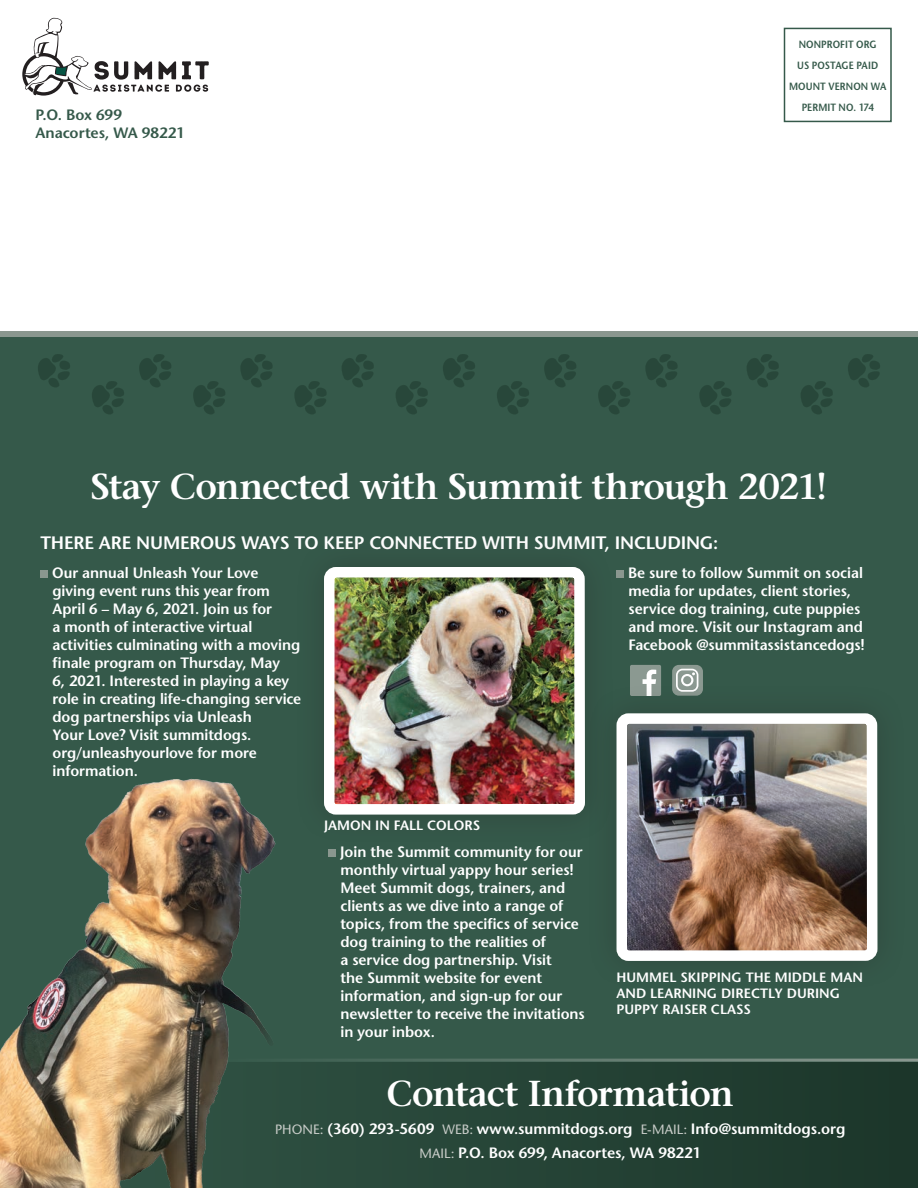
<style>
.page{position:relative;width:918px;height:1188px;background:#fff}
.page>*{position:absolute;margin:0;border:0;box-sizing:border-box;transform-origin:0 0}
.t1{font:600 36px "Stone Serif Std";letter-spacing:-.02em;color:#fff}
.t2{font:600 18px "Stone Sans Std";letter-spacing:-.01em;color:#fff}
.t3{font:600 15px/18px "Stone Sans Std";color:#fff}
.t4{font:600 15px "Stone Sans Std";letter-spacing:-.005em;color:#35594a}
.t5{font:600 13.5px/16.2px "Stone Sans Std";color:#fff}
.t6{font:600 10.5px "Stone Sans Std";letter-spacing:.01em;color:#35594a;scale:.9 1}
.s1{font-weight:500;font-size:13.5px;color:#c9cdc9}
</style>
<div class="page">
<div style="left:0;top:333px;width:918px;height:855px;background:#35594a"></div>
<div style="left:0;top:1062px;width:918px;height:126px;background:#234033"></div>
<div style="left:784px;top:28px;width:108px;height:94px;border:2px solid #35594a"></div>
<div style="left:0;top:331px;width:918px;height:6px;background:#8a978f"></div>
<svg style="left:22px;top:18px;width:187px;height:78px"></svg>
<div style="left:40px;top:570px;width:8px;height:8px;background:#8a978f"></div>
<div style="left:616px;top:570px;width:8px;height:8px;background:#8a978f"></div>
<div style="left:630px;top:665px;width:31px;height:31px;background:#8b9991;border-radius:2px"></div>
<svg style="left:643px;top:670px;width:13px;height:13px"></svg>
<div style="left:672px;top:665px;width:31px;height:31px;background:#8b9991;border-radius:7px"></div>
<svg style="left:676px;top:669px;width:22px;height:14px"></svg>
<svg style="left:38px;top:354px;width:32px;height:33px"></svg>
<svg style="left:139px;top:354px;width:32px;height:33px"></svg>
<svg style="left:240px;top:354px;width:33px;height:33px"></svg>
<svg style="left:342px;top:354px;width:32px;height:33px"></svg>
<svg style="left:443px;top:354px;width:32px;height:33px"></svg>
<svg style="left:544px;top:354px;width:32px;height:33px"></svg>
<svg style="left:645px;top:354px;width:33px;height:33px"></svg>
<svg style="left:747px;top:354px;width:32px;height:33px"></svg>
<svg style="left:848px;top:354px;width:32px;height:33px"></svg>
<svg style="left:92px;top:381px;width:32px;height:33px"></svg>
<svg style="left:193px;top:381px;width:32px;height:33px"></svg>
<svg style="left:294px;top:381px;width:33px;height:33px"></svg>
<svg style="left:396px;top:381px;width:32px;height:33px"></svg>
<svg style="left:497px;top:381px;width:32px;height:33px"></svg>
<svg style="left:598px;top:381px;width:32px;height:33px"></svg>
<svg style="left:699px;top:381px;width:33px;height:33px"></svg>
<svg style="left:801px;top:381px;width:32px;height:33px"></svg>
<img style="left:335px;top:578px;width:239px;height:226px">
<div style="left:324px;top:567px;width:261px;height:248px;border:10px solid #fff;border-radius:7px"></div>
<div style="left:586px;top:683px;width:322px;height:308px;background:#345648"></div>
<img style="left:628px;top:724px;width:239px;height:226px">
<div style="left:617px;top:713px;width:261px;height:248px;border:10px solid #fff;border-radius:7px"></div>
<hr style="left:221px;top:1059px;width:697px;height:3px;background:#8b9991">
<img style="left:0;top:690px;width:378px;height:498px">
<p class="t4" style="left:36px;top:106px;width:88px">P.O. Box 699</p>
<p class="t4" style="left:36px;top:124px;width:151px">Anacortes, WA 98221</p>
<p class="t6" style="left:799px;top:38px;width:88px">NONPROFIT ORG</p>
<p class="t6" style="left:797px;top:59px;width:91px">US POSTAGE PAID</p>
<p class="t6" style="left:789px;top:80px;width:110px">MOUNT VERNON WA</p>
<p class="t6" style="left:802px;top:101px;width:82px">PERMIT NO. 174</p>
<p class="t1" style="left:91px;top:465px;width:738px">Stay Connected with Summit through 2021!</p>
<p class="t2" style="left:40px;top:532px;width:679px">THERE ARE NUMEROUS WAYS TO KEEP CONNECTED WITH SUMMIT, INCLUDING:</p>
<p class="t3" style="left:52px;top:564px;width:251px">Our annual Unleash Your Love giving event runs this year from<br>April 6 – May 6, 2021. Join us for<br>a month of interactive virtual activities culminating with a moving finale program on Thursday, May<br>6, 2021. Interested in playing a key role in creating life-changing service dog partnerships via Unleash<br>Your Love? Visit summitdogs. org/unleashyourlove for more information.</p>
<p class="t3" style="left:628px;top:564px;width:238px">Be sure to follow Summit on social media for updates, client stories, service dog training, cute puppies and more. Visit our Instagram and Facebook @summitassistancedogs!</p>
<p class="t5" style="left:324px;top:817px;width:158px">JAMON IN FALL COLORS</p>
<p class="t3" style="left:340px;top:843px;width:246px">Join the Summit community for our monthly virtual yappy hour series!<br>Meet Summit dogs, trainers, and clients as we dive into a range of topics, from the specifics of service dog training to the realities of<br>a service dog partnership. Visit<br>the Summit website for event information, and sign-up for our newsletter to receive the invitations in your inbox.</p>
<p class="t5" style="left:616px;top:969px;width:248px">HUMMEL SKIPPING THE MIDDLE MAN<br>AND LEARNING DIRECTLY DURING<br>PUPPY RAISER CLASS</p>
<p class="t1" style="left:386px;top:1072px;width:349px">Contact Information</p>
<p class="t3" style="left:275px;top:1120px;width:572px"><span class="s1">PHONE:</span> (360) 293-5609 <span class="s1">WEB:</span> www.summitdogs.org <span class="s1">E-MAIL:</span> Info@summitdogs.org</p>
<p class="t3" style="left:419px;top:1144px;width:283px"><span class="s1">MAIL:</span> P.O. Box 699, Anacortes, WA 98221</p>
</div>
